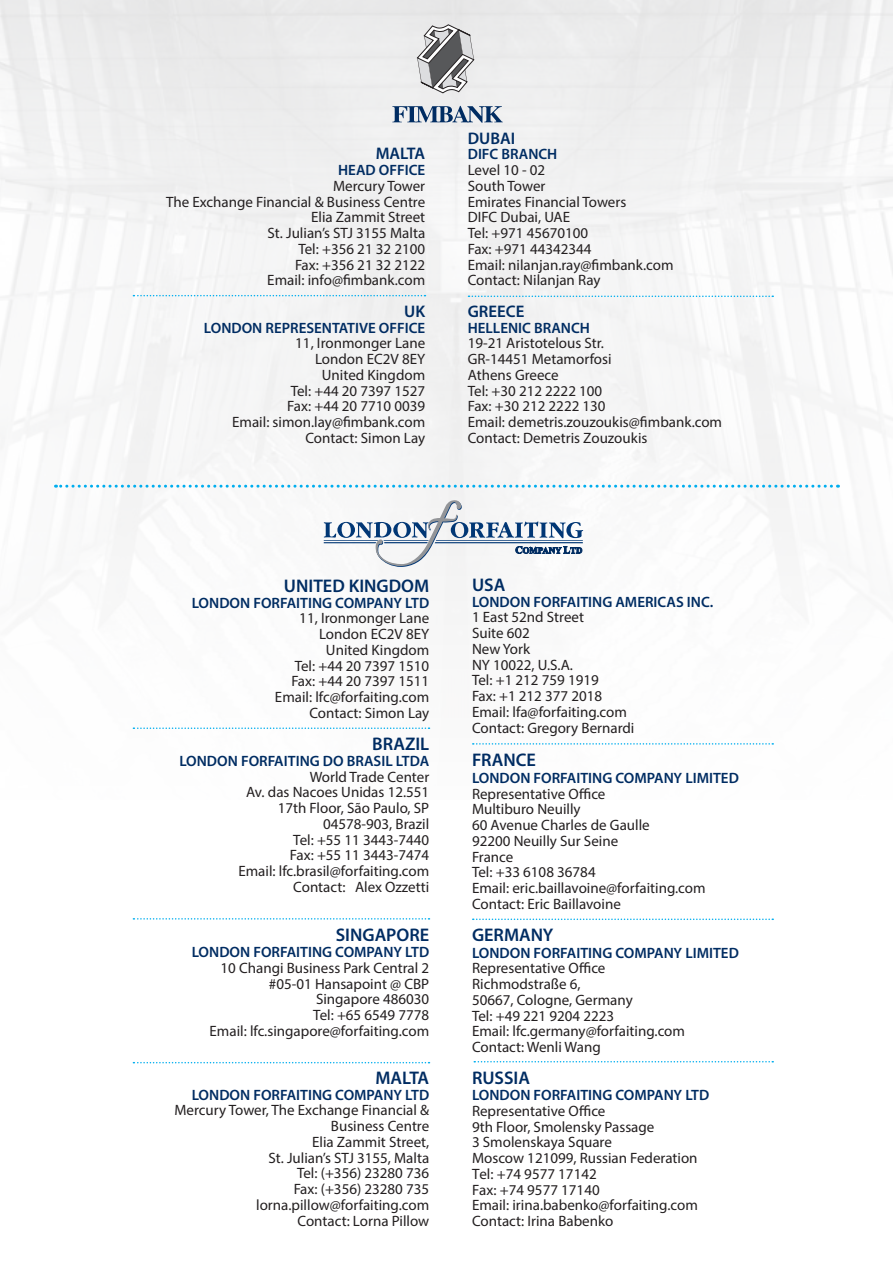
<style>
.page{position:relative;width:893px;height:1263px;background:#fff}
.page>*{position:absolute;margin:0;border:0;box-sizing:border-box;transform-origin:0 0}
.t1{font:600 18.3px "Myriad Pro";color:#002c62}
.t2{font:600 16.8px "Myriad Pro";color:#002c62}
.t3{font:15px/15.8px "Myriad Pro";color:#231f20;text-align:right}
.t4{font:600 15px/15.8px "Myriad Pro";color:#002c62;text-align:right}
.s1{font-weight:400;color:#231f20}
</style>
<div class="page">
<img style="left:0;top:0;width:893px;height:745px">
<svg style="left:133px;top:727px;width:296px;height:2px"></svg>
<svg style="left:133px;top:918px;width:296px;height:1px"></svg>
<svg style="left:473px;top:918px;width:300px;height:2px"></svg>
<svg style="left:324px;top:500px;width:259px;height:67px"></svg>
<svg style="left:473px;top:743px;width:300px;height:2px"></svg>
<svg style="left:392px;top:106px;width:111px;height:17px"></svg>
<svg style="left:417px;top:24px;width:57px;height:69px;background:#a8a8a9"></svg>
<svg style="left:55px;top:485px;width:776px;height:3px"></svg>
<svg style="left:133px;top:295px;width:292px;height:1px"></svg>
<svg style="left:468px;top:296px;width:305px;height:1px"></svg>
<svg style="left:474px;top:1061px;width:299px;height:1px"></svg>
<svg style="left:133px;top:1062px;width:296px;height:1px"></svg>
<p class="t2" style="left:376px;top:143px;width:51px">MALTA</p>
<p class="t4" style="left:338px;top:162px;width:89px">HEAD OFFICE</p>
<p class="t3" style="left:333px;top:178px;width:94px">Mercury Tower</p>
<p class="t3" style="left:166px;top:193px;width:261px">The Exchange Financial &amp; Business Centre<br>Elia Zammit Street</p>
<p class="t3" style="left:268px;top:225px;width:159px">St. Julian’s STJ 3155 Malta</p>
<p class="t3" style="left:298px;top:241px;width:128px">Tel: +356 21 32 2100</p>
<p class="t3" style="left:295px;top:256px;width:132px">Fax: +356 21 32 2122</p>
<p class="t3" style="left:267px;top:272px;width:159px">Email: info@fimbank.com</p>
<p class="t2" style="left:404px;top:301px;width:22px">UK</p>
<p class="t4" style="left:204px;top:319px;width:223px">LONDON REPRESENTATIVE OFFICE</p>
<p class="t3" style="left:295px;top:335px;width:131px">11, Ironmonger Lane</p>
<p class="t3" style="left:287px;top:351px;width:139px">London EC2V 8EY<br>United Kingdom<br>Tel: +44 20 7397 1527<br>Fax: +44 20 7710 0039</p>
<p class="t3" style="left:232px;top:414px;width:195px">Email: simon.lay@fimbank.com</p>
<p class="t3" style="left:305px;top:430px;width:121px">Contact: Simon Lay</p>
<p class="t2" style="left:468px;top:127px;width:49px">DUBAI</p>
<p class="t4" style="left:468px;top:146px;width:91px">DIFC BRANCH</p>
<p class="t3" style="left:468px;top:162px;width:79px">Level 10 - 02</p>
<p class="t3" style="left:468px;top:178px;width:79px">South Tower</p>
<p class="t3" style="left:468px;top:193px;width:160px">Emirates Financial Towers</p>
<p class="t3" style="left:468px;top:209px;width:122px;text-align:left">DIFC Dubai, UAE<br>Tel: +971 45670100</p>
<p class="t3" style="left:468px;top:241px;width:125px">Fax: +971 44342344</p>
<p class="t3" style="left:468px;top:256px;width:207px">Email: nilanjan.ray@fimbank.com</p>
<p class="t3" style="left:468px;top:272px;width:134px">Contact: Nilanjan Ray</p>
<p class="t2" style="left:468px;top:301px;width:58px">GREECE</p>
<p class="t4" style="left:468px;top:319px;width:124px">HELLENIC BRANCH</p>
<p class="t3" style="left:468px;top:335px;width:138px">19-21 Aristotelous Str.</p>
<p class="t3" style="left:468px;top:351px;width:145px">GR-14451 Metamorfosi</p>
<p class="t3" style="left:468px;top:367px;width:92px">Athens Greece</p>
<p class="t3" style="left:468px;top:382px;width:136px">Tel: +30 212 2222 100</p>
<p class="t3" style="left:468px;top:398px;width:139px">Fax: +30 212 2222 130</p>
<p class="t3" style="left:468px;top:414px;width:256px">Email: demetris.zouzoukis@fimbank.com</p>
<p class="t3" style="left:468px;top:430px;width:181px">Contact: Demetris Zouzoukis</p>
<p class="t1" style="left:284px;top:574px;width:147px">UNITED KINGDOM</p>
<p class="t4" style="left:192px;top:594px;width:239px">LONDON FORFAITING COMPANY LTD<br><span class="s1">11, Ironmonger Lane</span></p>
<p class="t3" style="left:319px;top:626px;width:112px">London EC2V 8EY</p>
<p class="t3" style="left:326px;top:642px;width:105px">United Kingdom</p>
<p class="t3" style="left:295px;top:657px;width:136px">Tel: +44 20 7397 1510</p>
<p class="t3" style="left:291px;top:673px;width:139px">Fax: +44 20 7397 1511</p>
<p class="t3" style="left:275px;top:689px;width:156px">Email: lfc@forfaiting.com</p>
<p class="t3" style="left:309px;top:705px;width:121px">Contact: Simon Lay</p>
<p class="t1" style="left:372px;top:732px;width:59px">BRAZIL</p>
<p class="t4" style="left:179px;top:752px;width:251px">LONDON FORFAITING DO BRASIL LTDA<br><span class="s1">World Trade Center</span></p>
<p class="t3" style="left:246px;top:784px;width:185px">Av. das Nacoes Unidas 12.551</p>
<p class="t3" style="left:278px;top:800px;width:153px">17th Floor, São Paulo, SP</p>
<p class="t3" style="left:323px;top:816px;width:108px">04578-903, Brazil</p>
<p class="t3" style="left:293px;top:831px;width:137px">Tel: +55 11 3443-7440</p>
<p class="t3" style="left:238px;top:847px;width:192px">Fax: +55 11 3443-7474<br>Email: lfc.brasil@forfaiting.com</p>
<p class="t3" style="left:293px;top:879px;width:138px">Contact: Alex Ozzetti</p>
<p class="t1" style="left:336px;top:924px;width:95px">SINGAPORE</p>
<p class="t4" style="left:192px;top:944px;width:239px">LONDON FORFAITING COMPANY LTD</p>
<p class="t3" style="left:221px;top:960px;width:210px">10 Changi Business Park Central 2</p>
<p class="t3" style="left:269px;top:975px;width:162px">#05-01 Hansapoint @ CBP</p>
<p class="t3" style="left:316px;top:991px;width:115px">Singapore 486030</p>
<p class="t3" style="left:313px;top:1007px;width:117px">Tel: +65 6549 7778</p>
<p class="t3" style="left:210px;top:1023px;width:221px">Email: lfc.singapore@forfaiting.com</p>
<p class="t1" style="left:375px;top:1066px;width:55px">MALTA</p>
<p class="t4" style="left:192px;top:1086px;width:239px">LONDON FORFAITING COMPANY LTD</p>
<p class="t3" style="left:174px;top:1102px;width:256px">Mercury Tower, The Exchange Financial &amp;<br>Business Centre</p>
<p class="t3" style="left:312px;top:1134px;width:119px">Elia Zammit Street,</p>
<p class="t3" style="left:268px;top:1149px;width:162px">St. Julian’s STJ 3155, Malta</p>
<p class="t3" style="left:297px;top:1165px;width:134px">Tel: (+356) 23280 736</p>
<p class="t3" style="left:256px;top:1181px;width:175px">Fax: (+356) 23280 735 lorna.pillow@forfaiting.com<br>Contact: Lorna Pillow</p>
<p class="t1" style="left:472px;top:573px;width:35px">USA</p>
<p class="t4" style="left:472px;top:593px;width:243px">LONDON FORFAITING AMERICAS INC.</p>
<p class="t3" style="left:472px;top:609px;width:113px">1 East 52nd Street</p>
<p class="t3" style="left:472px;top:625px;width:59px">Suite 602</p>
<p class="t3" style="left:472px;top:641px;width:60px">New York</p>
<p class="t3" style="left:472px;top:656px;width:103px">NY 10022, U.S.A.</p>
<p class="t3" style="left:472px;top:672px;width:128px">Tel: +1 212 759 1919</p>
<p class="t3" style="left:472px;top:688px;width:132px">Fax: +1 212 377 2018</p>
<p class="t3" style="left:472px;top:704px;width:156px">Email: lfa@forfaiting.com</p>
<p class="t3" style="left:472px;top:720px;width:164px">Contact: Gregory Bernardi</p>
<p class="t1" style="left:472px;top:748px;width:66px">FRANCE</p>
<p class="t4" style="left:472px;top:769px;width:268px">LONDON FORFAITING COMPANY LIMITED</p>
<p class="t3" style="left:472px;top:785px;width:135px">Representative Office</p>
<p class="t3" style="left:472px;top:801px;width:110px">Multiburo Neuilly</p>
<p class="t3" style="left:472px;top:817px;width:179px">60 Avenue Charles de Gaulle</p>
<p class="t3" style="left:472px;top:833px;width:148px">92200 Neuilly Sur Seine</p>
<p class="t3" style="left:472px;top:848px;width:43px">France</p>
<p class="t3" style="left:472px;top:864px;width:125px">Tel: +33 6108 36784</p>
<p class="t3" style="left:472px;top:880px;width:235px;text-align:left">Email: eric.baillavoine@forfaiting.com<br>Contact: Eric Baillavoine</p>
<p class="t1" style="left:472px;top:923px;width:83px">GERMANY</p>
<p class="t4" style="left:472px;top:944px;width:268px;text-align:left">LONDON FORFAITING COMPANY LIMITED<br><span class="s1">Representative Office</span></p>
<p class="t3" style="left:472px;top:976px;width:110px">Richmodstraße 6,</p>
<p class="t3" style="left:472px;top:992px;width:162px">50667, Cologne, Germany</p>
<p class="t3" style="left:472px;top:1007px;width:144px">Tel: +49 221 9204 2223</p>
<p class="t3" style="left:472px;top:1023px;width:215px">Email: lfc.germany@forfaiting.com</p>
<p class="t3" style="left:472px;top:1039px;width:130px">Contact: Wenli Wang</p>
<p class="t1" style="left:472px;top:1066px;width:59px">RUSSIA</p>
<p class="t4" style="left:472px;top:1087px;width:239px">LONDON FORFAITING COMPANY LTD</p>
<p class="t3" style="left:472px;top:1103px;width:135px">Representative Office</p>
<p class="t3" style="left:472px;top:1118px;width:184px">9th Floor, Smolensky Passage</p>
<p class="t3" style="left:472px;top:1134px;width:141px">3 Smolenskaya Square</p>
<p class="t3" style="left:472px;top:1150px;width:227px">Moscow 121099, Russian Federation</p>
<p class="t3" style="left:472px;top:1166px;width:126px">Tel: +74 9577 17142</p>
<p class="t3" style="left:472px;top:1181px;width:227px;text-align:left">Fax: +74 9577 17140<br>Email: irina.babenko@forfaiting.com<br>Contact: Irina Babenko</p>
</div>
